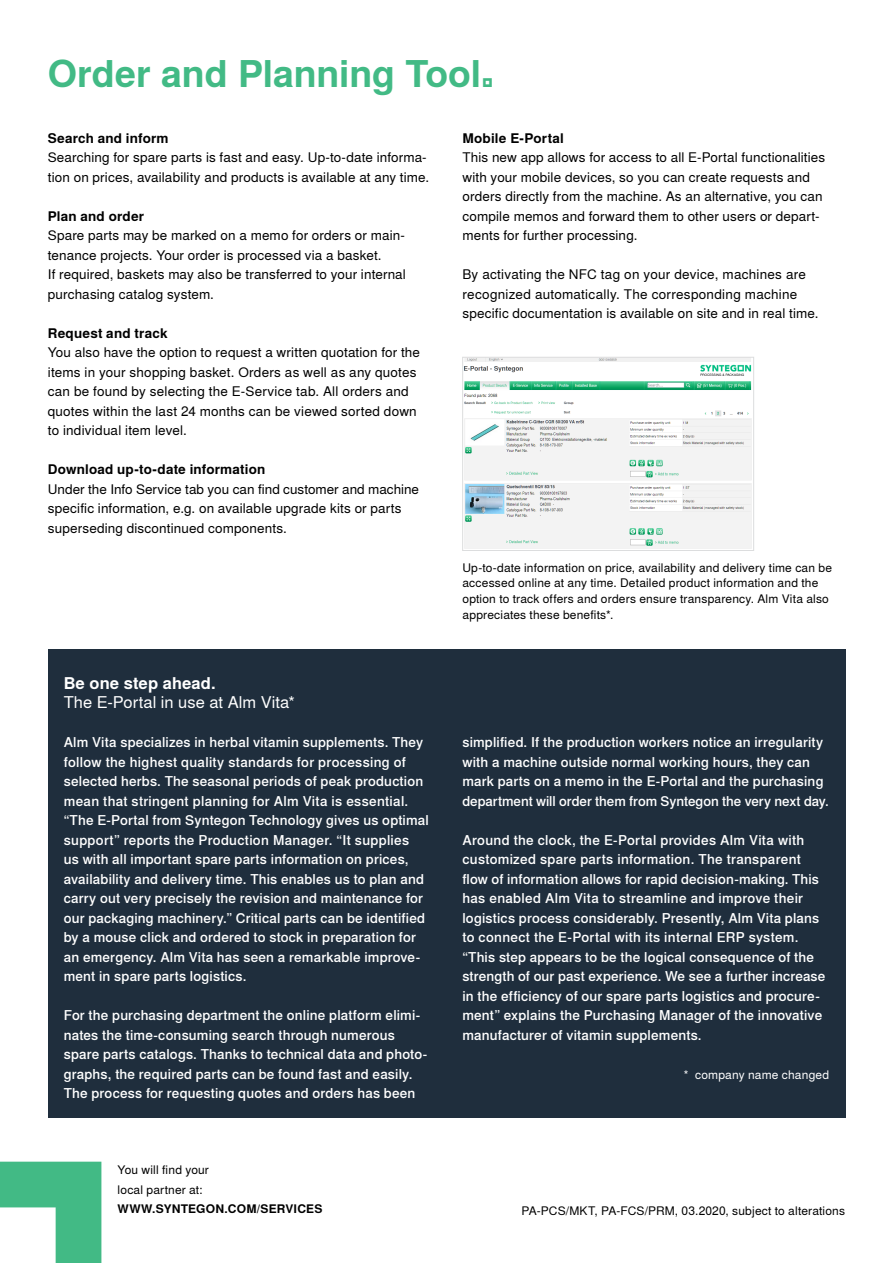
<style>
.page{position:relative;width:893px;height:1263px;background:#fff}
.page>*{position:absolute;margin:0;border:0;box-sizing:border-box;transform-origin:0 0}
.Headline{font:700 37.5px "Syntegon";letter-spacing:-.005em;color:#42ba85}
.Subhead_Kasten{font:16.5px "Syntegon";color:#fff}
.Headline_Kasten{font:700 16.5px "Syntegon";letter-spacing:.005em;color:#fff}
.Fliesstext_Kasten{font:500 13.5px/19.5px "Syntegon";letter-spacing:.01em;color:#fff}
.Fliesstext{font:13.5px/19.5px "Syntegon";letter-spacing:.01em;color:#000}
.Fliesstext_bold{font:700 13.5px "Syntegon";letter-spacing:.015em;color:#000}
.BU{font:12px/15.8px "Syntegon";letter-spacing:.015em;color:#000}
.Artikelbezeichnung_D{font:12px "Syntegon";letter-spacing:.01em;color:#000}
._04_Syntegon_Copy_Ta{font:12px/19.5px "Syntegon";letter-spacing:.015em;color:#000}
._04_Syntegon_Copy_Ta-2{font:700 12px "Syntegon";letter-spacing:.015em;color:#000}
.Text{font:12px "Syntegon";letter-spacing:.015em;color:#fff}
</style>
<div class="page">
<svg style="left:0;top:1162px;width:101px;height:101px"></svg>
<div style="left:48px;top:649px;width:797px;height:469px;background:#1f2e3d"></div>
<img style="left:464px;top:359px;width:288px;height:190px">
<div style="left:462px;top:357px;width:292px;height:194px;border:1px solid #dcddde"></div>
<p class="Headline" style="left:48px;top:46px;width:448px">Order and Planning Tool.</p>
<p class="Fliesstext_bold" style="left:48px;top:128px;width:122px">Search and inform</p>
<p class="Fliesstext" style="left:48px;top:147px;width:383px">Searching for spare parts is fast and easy. Up-to-date informa&shy;tion on prices, availability and products is available at any time.</p>
<p class="Fliesstext_bold" style="left:48px;top:206px;width:98px">Plan and order</p>
<p class="Fliesstext" style="left:48px;top:225px;width:359px">Spare parts may be marked on a memo for orders or main&shy;tenance projects. Your order is processed via a basket.</p>
<p class="Fliesstext" style="left:48px;top:264px;width:360px">If required, baskets may also be transferred to your internal purchasing catalog system.</p>
<p class="Fliesstext_bold" style="left:48px;top:323px;width:121px">Request and track</p>
<p class="Fliesstext" style="left:48px;top:342px;width:374px">You also have the option to request a written quotation for the items in your shopping basket. Orders as well as any quotes can be found by selecting the E-Service tab. All orders and quotes within the last 24 months can be viewed sorted down to individual item level.</p>
<p class="Fliesstext_bold" style="left:48px;top:459px;width:219px">Download up-to-date information</p>
<p class="Fliesstext" style="left:48px;top:478px;width:373px">Under the Info Service tab you can find customer and machine specific information, e.g. on available upgrade kits or parts superseding discontinued components.</p>
<p class="Fliesstext_bold" style="left:462px;top:128px;width:103px">Mobile E-Portal</p>
<p class="Fliesstext" style="left:462px;top:147px;width:364px">This new app allows for access to all E-Portal functionalities with your mobile devices, so you can create requests and orders directly from the machine. As an alternative, you can compile memos and forward them to other users or depart&shy;ments for further processing.</p>
<p class="Fliesstext" style="left:462px;top:264px;width:358px">By activating the NFC tag on your device, machines are recognized automatically. The corresponding machine specific documentation is available on site and in real time.</p>
<p class="Headline_Kasten" style="left:64px;top:671px;width:153px">Be one step ahead.</p>
<p class="Subhead_Kasten" style="left:64px;top:690px;width:233px">The E-Portal in use at Alm Vita*</p>
<p class="Fliesstext_Kasten" style="left:64px;top:732px;width:367px">Alm Vita specializes in herbal vitamin supplements. They follow the highest quality standards for processing of selected herbs. The seasonal periods of peak production mean that stringent planning for Alm Vita is essential. “The E-Portal from Syntegon Technology gives us optimal support” reports the Production Manager. “It supplies<br>us with all important spare parts information on prices, availability and delivery time. This enables us to plan and carry out very precisely the revision and maintenance for our packaging machinery.” Critical parts can be identified by a mouse click and ordered to stock in preparation for an emergency. Alm Vita has seen a remarkable improve&shy;ment in spare parts logistics.</p>
<p class="Fliesstext_Kasten" style="left:64px;top:1005px;width:365px">For the purchasing department the online platform elimi&shy;nates the time-consuming search through numerous spare parts catalogs. Thanks to technical data and photo&shy;graphs, the required parts can be found fast and easily.</p>
<p class="Fliesstext_Kasten" style="left:64px;top:1083px;width:353px">The process for requesting quotes and orders has been</p>
<p class="_04_Syntegon_Copy_Ta" style="left:118px;top:1159px;width:93px">You will find your local partner at:</p>
<p class="_04_Syntegon_Copy_Ta-2" style="left:118px;top:1200px;width:206px">WWW.SYNTEGON.COM/SERVICES</p>
<p class="BU" style="left:462px;top:559px;width:371px">Up-to-date information on price, availability and delivery time can be accessed online at any time. Detailed product information and the option to track offers and orders ensure transparency. Alm Vita also appreciates these benefits*.</p>
<p class="Fliesstext_Kasten" style="left:462px;top:732px;width:368px">simplified. If the production workers notice an irregularity with a machine outside normal working hours, they can mark parts on a memo in the E-Portal and the purchasing department will order them from Syntegon the very next day.</p>
<p class="Fliesstext_Kasten" style="left:462px;top:830px;width:364px">Around the clock, the E-Portal provides Alm Vita with customized spare parts information. The transparent flow of information allows for rapid decision-making. This has enabled Alm Vita to streamline and improve their logistics process considerably. Presently, Alm Vita plans to connect the E-Portal with its internal ERP system. “This step appears to be the logical consequence of the strength of our past experience. We see a further increase in the efficiency of our spare parts logistics and procure&shy;ment” explains the Purchasing Manager of the innovative manufacturer of vitamin supplements.</p>
<p class="Text" style="left:684px;top:1065px;width:147px">* company name changed</p>
<p class="Artikelbezeichnung_D" style="left:521px;top:1202px;width:325px">PA-PCS/MKT, PA-FCS/PRM, 03.2020, subject to alterations</p>
</div>
